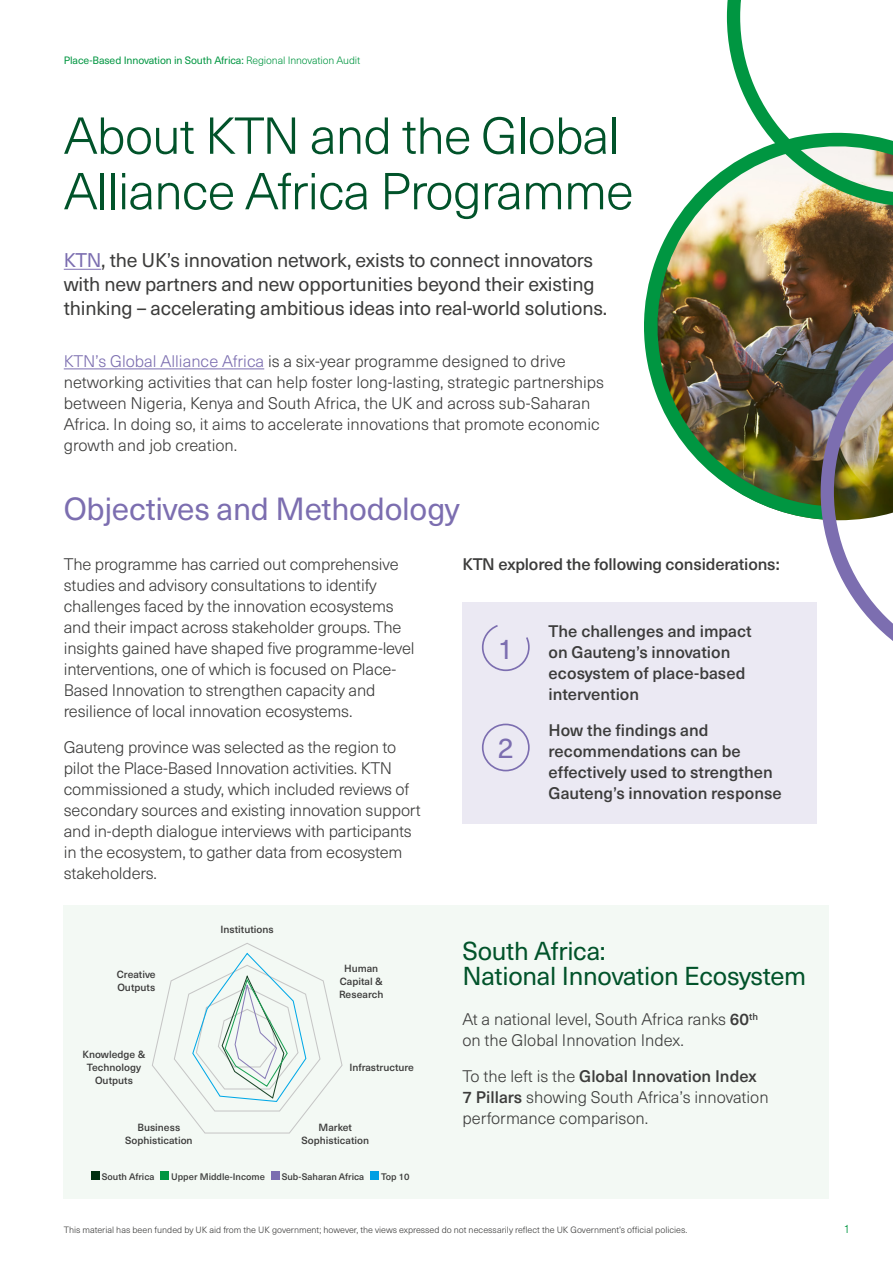
<style>
.page{position:relative;width:893px;height:1263px;background:#fff}
.page>*{position:absolute;margin:0;border:0;box-sizing:border-box;transform-origin:0 0}
.Page_title{font:300 51px/55.5px "Neue Haas Unica W1 G";letter-spacing:-.02em;color:#01532a}
.Subtitle{font:31.5px "Neue Haas Unica W1 G";letter-spacing:-.01em;color:#7c6eb0}
.Subtitle-2{font:28.35px "Neue Haas Unica W1 G";color:#7c6eb0}
.Small_subtitle{font:25.5px/25.5px "Neue Haas Unica W1 G";letter-spacing:-.01em;color:#01532a}
.First_para{font:19.5px/24px "Neue Haas Unica W1 G";letter-spacing:-.01em;color:#3c3c3b}
.Body{font:300 16.5px/21px "Neue Haas Unica W1 G";letter-spacing:-.01em;color:#3c3c3b}
.Body-2{font:500 16.5px/21px "Neue Haas Unica W1 G";color:#3c3c3b}
.Body-3{font:300 12px "Neue Haas Unica W1 G";color:#009641}
.Small_subtitle-2{font:10.5px "Neue Haas Unica W1 G";letter-spacing:-.01em;color:#009641}
.Body-4{font:500 10.2px/13px "Neue Haas Unica W1 G";color:#3c3c3b;text-align:center}
.Labels{font:500 9.3px "Neue Haas Unica W1 G";color:#3c3c3b}
.Body-5{font:300 9px "Neue Haas Unica W1 G";color:#3c3c3b}
.s1{font-weight:300}
.s2{color:#7c6eb0}
.s3{font-weight:500}
</style>
<div class="page">
<div style="left:64px;top:906px;width:765px;height:293px;background:#f3f9f4"></div>
<svg style="left:152px;top:943px;width:191px;height:191px"></svg>
<div style="left:91px;top:1171px;width:9px;height:8px;background:#003010"></div>
<div style="left:161px;top:1171px;width:8px;height:8px;background:#009641"></div>
<div style="left:271px;top:1171px;width:9px;height:8px;background:#7c6eb0"></div>
<div style="left:371px;top:1171px;width:8px;height:8px;background:#009fe3"></div>
<img style="left:644px;top:167px;width:249px;height:353px">
<img style="left:821px;top:302px;width:72px;height:339px">
<svg style="left:727px;top:0;width:166px;height:207px"></svg>
<hr style="left:64px;top:269px;width:37px;height:1px;background:#7c6eb0">
<hr style="left:64px;top:369px;width:200px;height:1px;background:#7c6eb0">
<div style="left:462px;top:602px;width:355px;height:222px;background:#ebe9f3"></div>
<svg style="left:482px;top:625px;width:48px;height:46px"></svg>
<svg style="left:482px;top:724px;width:48px;height:47px"></svg>
<p class="Small_subtitle-2" style="left:64px;top:52px;width:298px">Place-Based Innovation in South Africa: <span class="s1">Regional Innovation Audit</span></p>
<p class="Page_title" style="left:64px;top:105px;width:571px">About KTN and the Global<br>Alliance Africa Programme</p>
<p class="First_para" style="left:64px;top:247px;width:545px"><span class="s2">KTN</span>, the UK’s innovation network, exists to connect innovators with new partners and new opportunities beyond their existing thinking – accelerating ambitious ideas into real-world solutions.</p>
<p class="Body" style="left:64px;top:350px;width:542px"><span class="s2">KTN’s Global Alliance Africa</span> is a six-year programme designed to drive networking activities that can help foster long-lasting, strategic partnerships between Nigeria, Kenya and South Africa, the UK and across sub-Saharan Africa. In doing so, it aims to accelerate innovations that promote economic growth and job creation.</p>
<p class="Subtitle" style="left:64px;top:485px;width:397px">Objectives and Methodology</p>
<p class="Body" style="left:64px;top:552px;width:352px">The programme has carried out comprehensive studies and advisory consultations to identify challenges faced by the innovation ecosystems and their impact across stakeholder groups. The insights gained have shaped five programme-level interventions, one of which is focused on Place-Based Innovation to strengthen capacity and resilience of local innovation ecosystems.</p>
<p class="Body" style="left:64px;top:735px;width:358px">Gauteng province was selected as the region to pilot the Place-Based Innovation activities. KTN commissioned a study, which included reviews of secondary sources and existing innovation support and in-depth dialogue interviews with participants in the ecosystem, to gather data from ecosystem stakeholders.</p>
<p class="Body-4" style="left:117px;top:967px;width:40px;text-align:left">Creative<br>Outputs</p>
<p class="Body-4" style="left:83px;top:1047px;width:64px">Knowledge &amp;<br>Technology<br>Outputs</p>
<p class="Body-4" style="left:125px;top:1120px;width:69px">Business<br>Sophistication</p>
<p class="Body-4" style="left:221px;top:923px;width:55px">Institutions</p>
<p class="Body-4" style="left:339px;top:961px;width:46px">Human<br>Capital &amp;<br>Research</p>
<p class="Body-4" style="left:349px;top:1061px;width:66px">Infrastructure</p>
<p class="Body-4" style="left:302px;top:1120px;width:69px">Market<br>Sophistication</p>
<p class="Labels" style="left:102px;top:1169px;width:54px">South Africa</p>
<p class="Labels" style="left:171px;top:1169px;width:95px">Upper Middle-Income</p>
<p class="Labels" style="left:282px;top:1169px;width:84px">Sub-Saharan Africa</p>
<p class="Labels" style="left:381px;top:1169px;width:30px">Top 10</p>
<p class="Body-2" style="left:462px;top:552px;width:319px">KTN explored the following considerations:</p>
<p class="Subtitle-2" style="left:498px;top:628px;width:17px">1</p>
<p class="Subtitle-2" style="left:498px;top:727px;width:17px">2</p>
<p class="Body-2" style="left:549px;top:619px;width:205px">The challenges and impact on Gauteng’s innovation ecosystem of place-based intervention</p>
<p class="Body-2" style="left:549px;top:718px;width:235px">How the findings and recommendations can be effectively used to strengthen<br>Gauteng’s innovation response</p>
<p class="Small_subtitle" style="left:462px;top:936px;width:345px">South Africa:<br>National Innovation Ecosystem</p>
<p class="Body" style="left:462px;top:1008px;width:297px">At a national level, South Africa ranks <span class="s3">60</span><sup>th </sup>on the Global Innovation Index.</p>
<p class="Body" style="left:462px;top:1065px;width:308px">To the left is the <span class="s3">Global Innovation Index<br>7 Pillars</span> showing South Africa’s innovation performance comparison.</p>
<p class="Body-5" style="left:64px;top:1223px;width:625px">This material has been funded by UK aid from the UK government; however, the views expressed do not necessarily reflect the UK Government’s official policies.</p>
<p class="Body-3" style="left:844px;top:1220px;width:8px">1</p>
</div>
